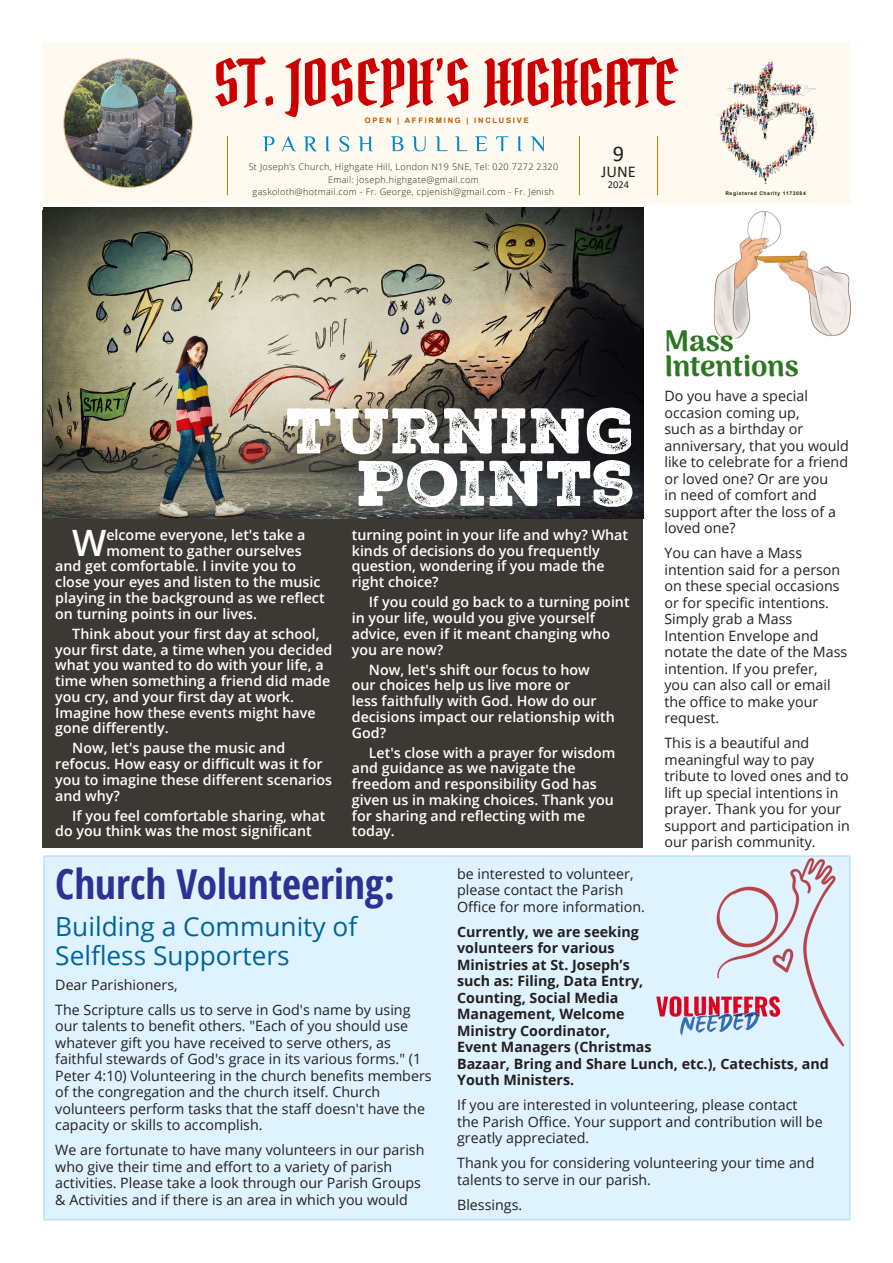
<style>
.page{position:relative;width:893px;height:1263px;background:#fff}
.page>*{position:absolute;margin:0;border:0;box-sizing:border-box;transform-origin:0 0}
.body_text_RASA{font:62.25px/52.5px "Nexa Rust Slab Black 2";color:#fff;text-align:right}
.body_text_RASA-2{font:700 condensed 41.25px "Open Sans";color:#2e3092}
.body_text_RASA-3{font:600 36.3px "Open Sans";color:#fff}
.body_text_RASA-4{font:700 29.25px/25.5px "Arima";color:#2d7623}
.body_text_RASA-5{font:26.25px/28.5px "Open Sans";color:#00659c}
.t1{font:22.5px "Calibri";color:#231f20}
.t2{font:16.5px "Calibri";color:#231f20}
.body_text_RASA-6{font:14.25px/16.5px "Open Sans";color:#231f20}
.body_text_RASA-7{font:600 14.25px/15.8px "Open Sans";color:#fff}
.body_text_RASA-8{font:700 14.25px/16.5px "Open Sans";color:#231f20}
.t3{font:10.5px "Calibri";color:#231f20}
.t4{font:300 9px "Open Sans";letter-spacing:.04em;color:#231f20}
.t5{font:700 7.5px "Arial";letter-spacing:.24em;color:#b35c00}
.t6{font:700 4.95px "Arial";letter-spacing:.12em;color:#231f20}
</style>
<div class="page">
<div style="left:43px;top:855px;width:807px;height:365px;background:#def3ff;border:2px solid #bee1f4"></div>
<div style="left:43px;top:210px;width:600px;height:637px;background:#3c3934"></div>
<img style="left:43px;top:208px;width:600px;height:311px">
<img style="left:654px;top:855px;width:192px;height:192px">
<div style="left:43px;top:43px;width:807px;height:161px;background:#fffaf0"></div>
<img style="left:713px;top:210px;width:137px;height:131px">
<img style="left:717px;top:61px;width:100px;height:124px">
<svg style="left:483px;top:56px;width:195px;height:52px"></svg>
<svg style="left:215px;top:56px;width:253px;height:61px"></svg>
<div style="left:359px;top:114px;width:176px;height:13px;border:1px solid #fff;border-radius:3px"></div>
<svg style="left:391px;top:136px;width:153px;height:15px"></svg>
<svg style="left:263px;top:136px;width:110px;height:16px"></svg>
<hr style="left:579px;top:136px;width:1px;height:59px;background:#b58100">
<hr style="left:227px;top:136px;width:1px;height:59px;background:#b58100">
<hr style="left:657px;top:136px;width:1px;height:59px;background:#b58100">
<img style="left:64px;top:59px;width:128px;height:128px;border-radius:64px">
<p class="t5" style="left:365px;top:115px;width:165px">OPEN | AFFIRMING | INCLUSIVE</p>
<p class="t4" style="left:249px;top:160px;width:311px">St Joseph’s Church, Highgate Hill, London N19 5NE, Tel: 020 7272 2320</p>
<p class="t4" style="left:328px;top:173px;width:152px">Email: joseph.highgate@gmail.com</p>
<p class="t4" style="left:253px;top:186px;width:303px">gaskoloth@hotmail.com - Fr. George, cpjenish@gmail.com - Fr. Jenish</p>
<p class="t1" style="left:613px;top:137px;width:13px">9</p>
<p class="t2" style="left:601px;top:160px;width:36px">JUNE</p>
<p class="t3" style="left:608px;top:177px;width:23px">2024</p>
<p class="t6" style="left:725px;top:190px;width:82px">Registered Charity 1173084</p>
<p class="body_text_RASA" style="left:286px;top:405px;width:350px">TURNING<br>POINTS</p>
<p class="body_text_RASA-3" style="left:72px;top:518px;width:36px">W</p>
<p class="body_text_RASA-7" style="left:106px;top:527px;width:200px">elcome everyone, let's take a</p>
<p class="body_text_RASA-7" style="left:106px;top:542px;width:197px">moment to gather ourselves</p>
<p class="body_text_RASA-7" style="left:55px;top:558px;width:242px">and get comfortable. I invite you to</p>
<p class="body_text_RASA-7" style="left:55px;top:574px;width:267px">close your eyes and listen to the music</p>
<p class="body_text_RASA-7" style="left:55px;top:590px;width:271px">playing in the background as we reflect</p>
<p class="body_text_RASA-7" style="left:55px;top:605px;width:203px">on turning points in our lives.</p>
<p class="body_text_RASA-7" style="left:55px;top:625px;width:279px;text-indent:17px">Think about your first day at school, your first date, a time when you decided what you wanted to do with your life, a time when something a friend did made you cry, and your first day at work.<br>Imagine how these events might have gone differently.</p>
<p class="body_text_RASA-7" style="left:55px;top:740px;width:278px;text-indent:17px">Now, let's pause the music and refocus. How easy or difficult was it for you to imagine these different scenarios and why?</p>
<p class="body_text_RASA-7" style="left:55px;top:807px;width:272px;text-indent:17px">If you feel comfortable sharing, what do you think was the most significant</p>
<p class="body_text_RASA-7" style="left:352px;top:527px;width:278px">turning point in your life and why? What kinds of decisions do you frequently question, wondering if you made the right choice?</p>
<p class="body_text_RASA-7" style="left:352px;top:594px;width:279px;text-indent:17px">If you could go back to a turning point in your life, would you give yourself advice, even if it meant changing who you are now?</p>
<p class="body_text_RASA-7" style="left:352px;top:661px;width:264px;text-indent:17px">Now, let's shift our focus to how our choices help us live more or<br>less faithfully with God. How do our decisions impact our relationship with<br>God?</p>
<p class="body_text_RASA-7" style="left:352px;top:744px;width:265px;text-indent:17px">Let's close with a prayer for wisdom and guidance as we navigate the freedom and responsibility God has given us in making choices. Thank you for sharing and reflecting with me today.</p>
<p class="body_text_RASA-4" style="left:664px;top:328px;width:136px">Mass<br>Intentions</p>
<p class="body_text_RASA-6" style="left:664px;top:387px;width:186px">Do you have a special occasion coming up,<br>such as a birthday or anniversary, that you would like to celebrate for a friend or loved one? Or are you<br>in need of comfort and support after the loss of a loved one?</p>
<p class="body_text_RASA-6" style="left:664px;top:544px;width:184px">You can have a Mass intention said for a person on these special occasions or for specific intentions.<br>Simply grab a Mass<br>Intention Envelope and notate the date of the Mass intention. If you prefer,<br>you can also call or email the office to make your request.</p>
<p class="body_text_RASA-6" style="left:664px;top:734px;width:187px">This is a beautiful and meaningful way to pay tribute to loved ones and to lift up special intentions in prayer. Thank you for your support and participation in our parish community.</p>
<p class="body_text_RASA-2" style="left:55px;top:855px;width:341px">Church Volunteering:</p>
<p class="body_text_RASA-5" style="left:55px;top:912px;width:304px">Building a Community of<br>Selfless Supporters</p>
<p class="body_text_RASA-6" style="left:55px;top:976px;width:124px">Dear Parishioners,</p>
<p class="body_text_RASA-6" style="left:55px;top:1001px;width:378px">The Scripture calls us to serve in God's name by using our talents to benefit others. "Each of you should use whatever gift you have received to serve others, as faithful stewards of God's grace in its various forms." (1<br>Peter 4:10) Volunteering in the church benefits members of the congregation and the church itself. Church volunteers perform tasks that the staff doesn't have the capacity or skills to accomplish.</p>
<p class="body_text_RASA-6" style="left:55px;top:1141px;width:371px">We are fortunate to have many volunteers in our parish who give their time and effort to a variety of parish activities. Please take a look through our Parish Groups &amp; Activities and if there is an area in which you would</p>
<p class="body_text_RASA-6" style="left:457px;top:865px;width:189px">be interested to volunteer, please contact the Parish<br>Office for more information.</p>
<p class="body_text_RASA-8" style="left:457px;top:923px;width:373px">Currently, we are seeking<br>volunteers for various<br>Ministries at St. Joseph’s<br>such as: Filing, Data Entry,<br>Counting, Social Media<br>Management, Welcome<br>Ministry Coordinator,<br>Event Managers (Christmas<br>Bazaar, Bring and Share Lunch, etc.), Catechists, and<br>Youth Ministers.</p>
<p class="body_text_RASA-6" style="left:457px;top:1096px;width:367px">If you are interested in volunteering, please contact the Parish Office. Your support and contribution will be greatly appreciated.</p>
<p class="body_text_RASA-6" style="left:457px;top:1154px;width:359px">Thank you for considering volunteering your time and talents to serve in our parish.</p>
<p class="body_text_RASA-6" style="left:457px;top:1196px;width:67px">Blessings.</p>
</div>
